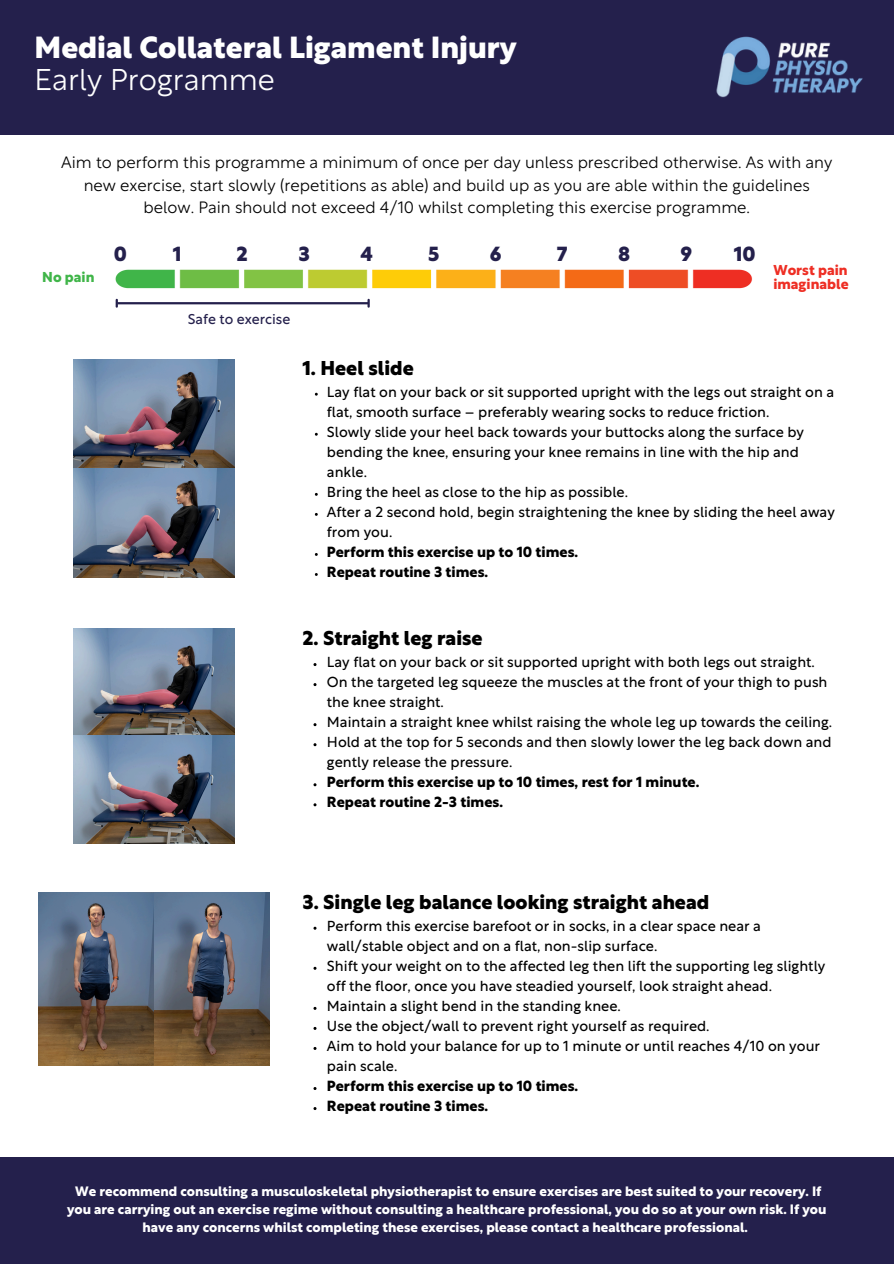
<style>
.page{position:relative;width:894px;height:1264px;background:#fff}
.page>*{position:absolute;margin:0;border:0;box-sizing:border-box;transform-origin:0 0}
.t1{font:800 29.85px/31.3px "Rustica";color:#fff}
.t2{font:800 19.95px "Rustica";color:#24204c}
.t3{font:800 19.5px "Rustica";color:#000}
.t4{font:300 16.35px/22.5px "Rustica";color:#000;text-align:center}
.t5{font:14.4px/20.1px "Rustica";color:#000}
.t6{font:700 14.4px "Rustica";color:#000}
.t7{font:700 14.1px/14.7px "Rustica";color:#ee2e24}
.t8{font:14.1px "Rustica";color:#24204c}
.t9{font:700 14.1px "Rustica";color:#40b549}
.t10{font:700 13.35px/17.9px "Rustica";color:#fff;text-align:center}
.s1{font-weight:300}
</style>
<div class="page">
<div style="left:0;top:0;width:893px;height:134px;background:#24204c"></div>
<img style="left:115px;top:269px;width:637px;height:19px">
<hr style="left:117px;top:302px;width:251px;height:2px;background:#24204c">
<div style="left:0;top:1157px;width:893px;height:106px;background:#24204c"></div>
<img style="left:74px;top:359px;width:161px;height:219px">
<img style="left:74px;top:629px;width:160px;height:215px">
<img style="left:39px;top:892px;width:230px;height:173px">
<img style="left:716px;top:36px;width:147px;height:62px">
<h1 class="t1" style="left:35px;top:35px;width:483px">Medial Collateral Ligament Injury<br><span class="s1">Early Programme</span></h1>
<p class="t4" style="left:61px;top:153px;width:772px">Aim to perform this programme a minimum of once per day unless prescribed otherwise. As with any new exercise, start slowly (repetitions as able) and build up as you are able within the guidelines below. Pain should not exceed 4/10 whilst completing this exercise programme.</p>
<p class="t2" style="left:114px;top:247px;width:15px">0</p>
<p class="t2" style="left:173px;top:247px;width:10px">1</p>
<p class="t2" style="left:236px;top:247px;width:13px">2</p>
<p class="t2" style="left:298px;top:247px;width:13px">3</p>
<p class="t2" style="left:360px;top:247px;width:14px">4</p>
<p class="t2" style="left:428px;top:247px;width:13px">5</p>
<p class="t2" style="left:489px;top:247px;width:13px">6</p>
<p class="t2" style="left:556px;top:247px;width:12px">7</p>
<p class="t2" style="left:617px;top:247px;width:14px">8</p>
<p class="t2" style="left:680px;top:247px;width:13px">9</p>
<p class="t2" style="left:733px;top:247px;width:23px">10</p>
<p class="t9" style="left:42px;top:272px;width:54px">No pain</p>
<h2 class="t7" style="left:773px;top:263px;width:77px">Worst pain imaginable</h2>
<p class="t8" style="left:188px;top:314px;width:104px">Safe to exercise</p>
<p class="t3" style="left:302px;top:361px;width:113px">1. Heel slide</p>
<h3 class="t5" style="left:327px;top:383px;width:508px">Lay flat on your back or sit supported upright with the legs out straight on a flat, smooth surface – preferably wearing socks to reduce friction.</h3>
<h2 class="t5" style="left:327px;top:423px;width:478px">Slowly slide your heel back towards your buttocks along the surface by bending the knee, ensuring your knee remains in line with the hip and ankle.</h2>
<p class="t5" style="left:327px;top:483px;width:302px">Bring the heel as close to the hip as possible.</p>
<h4 class="t5" style="left:327px;top:503px;width:509px">After a 2 second hold, begin straightening the knee by sliding the heel away from you.</h4>
<p class="t6" style="left:327px;top:546px;width:253px">Perform this exercise up to 10 times.</p>
<p class="t6" style="left:327px;top:566px;width:163px">Repeat routine 3 times.</p>
<h4 class="t3" style="left:302px;top:631px;width:182px">2. Straight leg raise</h4>
<p class="t5" style="left:327px;top:653px;width:489px">Lay flat on your back or sit supported upright with both legs out straight.</p>
<h2 class="t5" style="left:327px;top:673px;width:502px">On the targeted leg squeeze the muscles at the front of your thigh to push the knee straight.</h2>
<p class="t5" style="left:327px;top:713px;width:506px">Maintain a straight knee whilst raising the whole leg up towards the ceiling.</p>
<p class="t5" style="left:327px;top:733px;width:506px">Hold at the top for 5 seconds and then slowly lower the leg back down and gently release the pressure.</p>
<p class="t6" style="left:327px;top:777px;width:374px">Perform this exercise up to 10 times, rest for 1 minute.</p>
<p class="t6" style="left:327px;top:797px;width:177px">Repeat routine 2-3 times.</p>
<p class="t3" style="left:302px;top:894px;width:408px">3. Single leg balance looking straight ahead</p>
<p class="t5" style="left:327px;top:917px;width:435px">Perform this exercise barefoot or in socks, in a clear space near a wall/stable object and on a flat, non-slip surface.</p>
<p class="t5" style="left:327px;top:957px;width:500px">Shift your weight on to the affected leg then lift the supporting leg slightly off the floor, once you have steadied yourself, look straight ahead.</p>
<h2 class="t5" style="left:327px;top:997px;width:295px">Maintain a slight bend in the standing knee.</h2>
<p class="t5" style="left:327px;top:1017px;width:384px">Use the object/wall to prevent right yourself as required.</p>
<p class="t5" style="left:327px;top:1037px;width:494px">Aim to hold your balance for up to 1 minute or until reaches 4/10 on your pain scale.</p>
<p class="t6" style="left:327px;top:1080px;width:253px">Perform this exercise up to 10 times.</p>
<p class="t6" style="left:327px;top:1100px;width:163px">Repeat routine 3 times.</p>
<p class="t10" style="left:67px;top:1184px;width:760px">We recommend consulting a musculoskeletal physiotherapist to ensure exercises are best suited to your recovery. If you are carrying out an exercise regime without consulting a healthcare professional, you do so at your own risk. If you have any concerns whilst completing these exercises, please contact a healthcare professional.</p>
</div>
